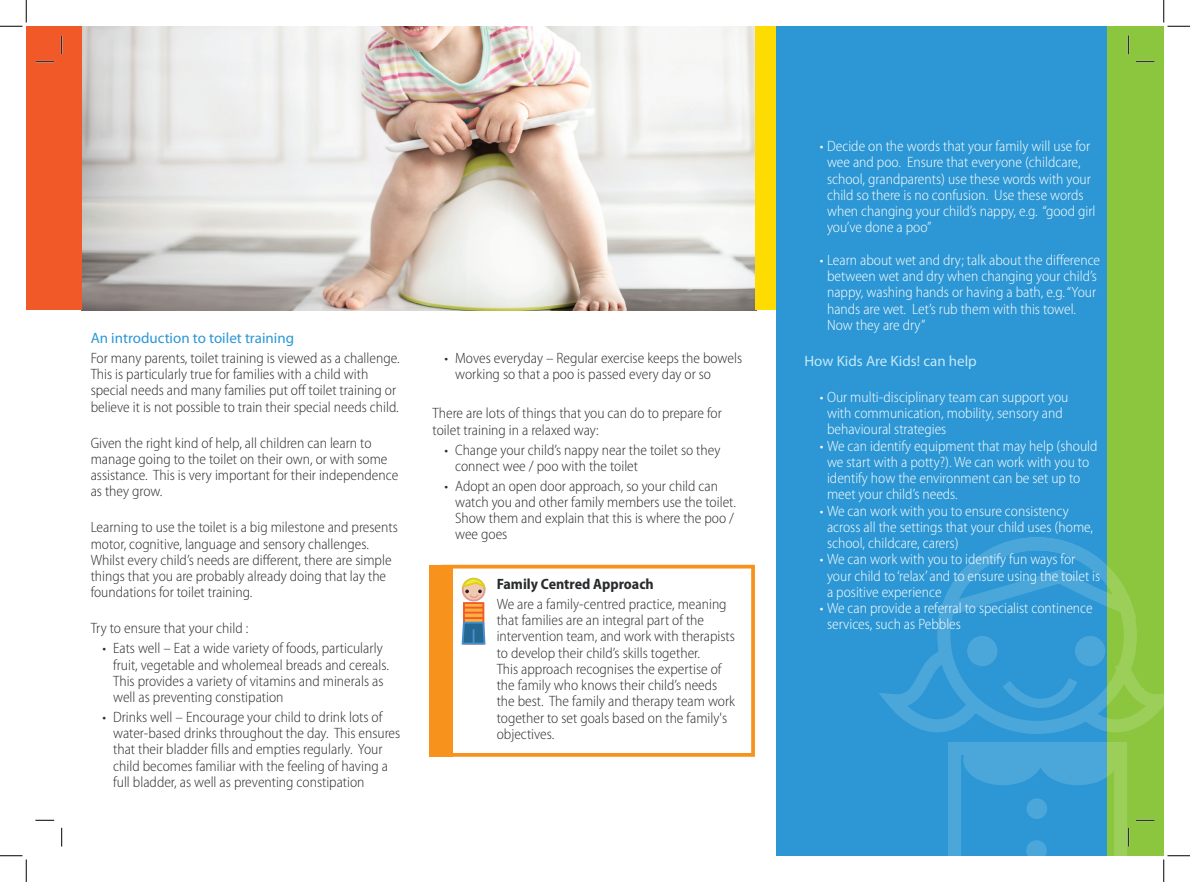
<style>
.page{position:relative;width:1190px;height:882px;background:#fff}
.page>*{position:absolute;margin:0;border:0;box-sizing:border-box;transform-origin:0 0}
.t1{font:300 semi-condensed 15px/16.2px "Myriad Pro";color:#292b2d}
.t2{font:300 semi-condensed 15px/16.2px "Myriad Pro";color:#fff}
.t3{font:15px "Myriad Pro";color:#2c97d4}
.t4{font:15px "Myriad Pro";color:#c3e9fa}
.t5{font:700 semi-condensed 15px "Myriad Pro";color:#292b2d}
</style>
<div class="page">
<img style="left:82px;top:26px;width:674px;height:284px">
<div style="left:756px;top:26px;width:21px;height:284px;background:#ffdc01"></div>
<div style="left:776px;top:26px;width:353px;height:829px;background:#2c97d4"></div>
<div style="left:441px;top:565px;width:314px;height:191px;border:4px solid #f7931d"></div>
<div style="left:463px;top:602px;width:21px;height:42px;background:#fbb03f;border:2px solid #f15929"></div>
<div style="left:462px;top:578px;width:23px;height:23px;border:2px solid #dc9c94;border-radius:50%"></div>
<svg style="left:461px;top:577px;width:25px;height:22px"></svg>
<svg style="left:461px;top:606px;width:25px;height:39px"></svg>
<div style="left:430px;top:565px;width:23px;height:191px;background:#f7931d"></div>
<div style="left:26px;top:26px;width:56px;height:284px;background:#f15929"></div>
<div style="left:1107px;top:26px;width:57px;height:829px;background:#8bc63e"></div>
<svg style="left:879px;top:537px;width:285px;height:318px"></svg>
<div style="left:967px;top:636px;width:30px;height:30px;background:#4ba6da;border-radius:50%"></div>
<div style="left:1075px;top:636px;width:30px;height:30px;background:#4ba6da;border-radius:50%"></div>
<svg style="left:993px;top:668px;width:92px;height:47px"></svg>
<svg style="left:963px;top:753px;width:155px;height:32px;background:#4ca6cf"></svg>
<div style="left:1026px;top:798px;width:21px;height:21px;background:#4ba6da;border-radius:50%"></div>
<svg style="left:1026px;top:840px;width:21px;height:15px"></svg>
<svg style="left:35px;top:61px;width:19px;height:1px"></svg>
<svg style="left:1136px;top:61px;width:18px;height:1px"></svg>
<svg style="left:35px;top:819px;width:19px;height:2px"></svg>
<svg style="left:1136px;top:819px;width:18px;height:2px"></svg>
<svg style="left:61px;top:35px;width:1px;height:19px"></svg>
<svg style="left:61px;top:827px;width:1px;height:19px"></svg>
<svg style="left:1127px;top:35px;width:2px;height:19px"></svg>
<svg style="left:1127px;top:827px;width:2px;height:19px"></svg>
<svg style="left:0;top:0;width:27px;height:27px"></svg>
<svg style="left:0;top:855px;width:27px;height:27px"></svg>
<svg style="left:1163px;top:0;width:27px;height:27px"></svg>
<svg style="left:1163px;top:855px;width:27px;height:27px"></svg>
<p class="t3" style="left:91px;top:329px;width:205px">An introduction to toilet training</p>
<p class="t1" style="left:91px;top:350px;width:311px">For many parents, toilet training is viewed as a challenge.<br>This is particularly true for families with a child with special needs and many families put off toilet training or believe it is not possible to train their special needs child.</p>
<p class="t1" style="left:91px;top:435px;width:309px">Given the right kind of help, all children can learn to manage going to the toilet on their own, or with some assistance. This is very important for their independence as they grow.</p>
<p class="t1" style="left:91px;top:519px;width:309px">Learning to use the toilet is a big milestone and presents motor, cognitive, language and sensory challenges.<br>Whilst every child’s needs are different, there are simple things that you are probably already doing that lay the foundations for toilet training.</p>
<p class="t1" style="left:91px;top:620px;width:159px">Try to ensure that your child :</p>
<p class="t1" style="left:113px;top:640px;width:277px;text-indent:-11px">• Eats well – Eat a wide variety of foods, particularly fruit, vegetable and wholemeal breads and cereals.<br>This provides a variety of vitamins and minerals as well as preventing constipation</p>
<p class="t1" style="left:113px;top:709px;width:289px;text-indent:-11px">• Drinks well – Encourage your child to drink lots of water-based drinks throughout the day. This ensures that their bladder fills and empties regularly. Your child becomes familiar with the feeling of having a full bladder, as well as preventing constipation</p>
<p class="t1" style="left:455px;top:350px;width:288px;text-indent:-11px">• Moves everyday – Regular exercise keeps the bowels working so that a poo is passed every day or so</p>
<p class="t1" style="left:433px;top:405px;width:291px">There are lots of things that you can do to prepare for toilet training in a relaxed way:</p>
<p class="t1" style="left:455px;top:442px;width:267px;text-indent:-11px">• Change your child’s nappy near the toilet so they connect wee / poo with the toilet</p>
<p class="t1" style="left:455px;top:478px;width:282px;text-indent:-11px">• Adopt an open door approach, so your child can watch you and other family members use the toilet.<br>Show them and explain that this is where the poo / wee goes</p>
<p class="t5" style="left:497px;top:575px;width:158px">Family Centred Approach</p>
<p class="t1" style="left:497px;top:596px;width:240px">We are a family-centred practice, meaning that families are an integral part of the intervention team, and work with therapists to develop their child’s skills together.<br>This approach recognises the expertise of the family who knows their child’s needs the best. The family and therapy team work together to set goals based on the family's objectives.</p>
<p class="t2" style="left:827px;top:138px;width:270px;text-indent:-7px">• Decide on the words that your family will use for wee and poo. Ensure that everyone (childcare, school, grandparents) use these words with your child so there is no confusion. Use these words when changing your child’s nappy, e.g. “good girl you’ve done a poo”</p>
<p class="t2" style="left:827px;top:252px;width:275px;text-indent:-7px">• Learn about wet and dry; talk about the difference between wet and dry when changing your child’s nappy, washing hands or having a bath, e.g. “Your hands are wet. Let’s rub them with this towel.<br>Now they are dry”</p>
<p class="t4" style="left:804px;top:351px;width:174px">How Kids Are Kids! can help</p>
<p class="t2" style="left:827px;top:389px;width:243px;text-indent:-7px">• Our multi-disciplinary team can support you with communication, mobility, sensory and behavioural strategies</p>
<p class="t2" style="left:827px;top:438px;width:272px;text-indent:-7px">• We can identify equipment that may help (should we start with a potty?). We can work with you to identify how the environment can be set up to meet your child’s needs.</p>
<p class="t2" style="left:827px;top:503px;width:268px;text-indent:-7px">• We can work with you to ensure consistency across all the settings that your child uses (home, school, childcare, carers)</p>
<p class="t2" style="left:827px;top:551px;width:275px;text-indent:-7px">• We can work with you to identify fun ways for your child to ‘relax’ and to ensure using the toilet is a positive experience</p>
<p class="t2" style="left:827px;top:600px;width:267px;text-indent:-7px">• We can provide a referral to specialist continence services, such as Pebbles</p>
</div>
